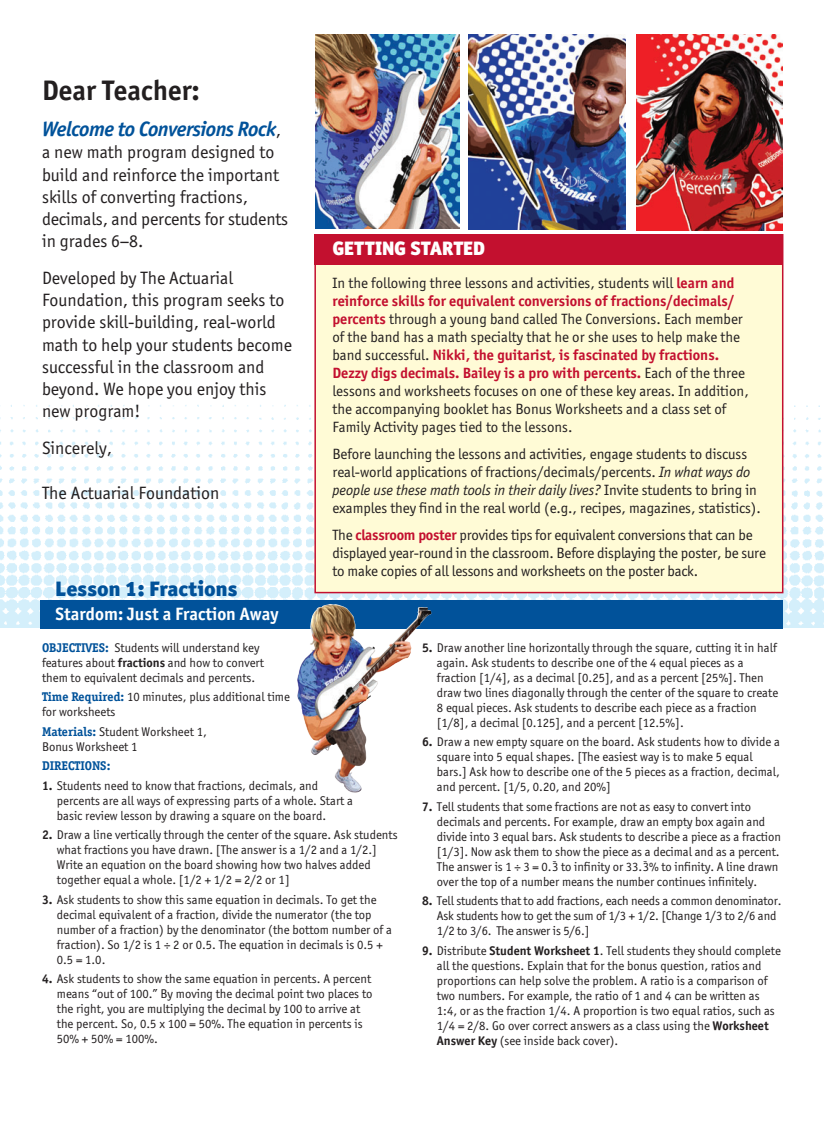
<style>
.page{position:relative;width:824px;height:1121px;background:#fff}
.page>*{position:absolute;margin:0;border:0;box-sizing:border-box;transform-origin:0 0}
.t1{font:700 28.5px "Officina Sans";color:#231f20}
.t2{font:italic 700 21px "Officina Sans";letter-spacing:-.025em;color:#01529a}
.t3{font:900 21px "Officina San ITC";color:#01529a}
.t4{font:900 19.5px "Officina San ITC";letter-spacing:-.005em;color:#fff}
.t5{font:18px/22.2px "Officina Sans";color:#231f20}
.t6{font:700 18px "Officina Sans";color:#fff}
.t7{font:15px/18px "Officina Sans";letter-spacing:-.005em;color:#231f20}
.t8{font:12.75px/15px "Officina Sans";color:#231f20}
.t9{font:700 12.75px "Officina Serif";color:#01529a}
.s1{font-weight:400;font-style:normal;font-size:18px;color:#231f20}
.s2{font-weight:700;color:#c3102f}
.s3{font-style:italic}
.s4{font-family:"Officina Serif";font-weight:700;color:#01529a}
.s5{font-weight:700}
.s6{font-family:"Officina Serif";font-weight:700}
</style>
<div class="page">
<img style="left:0;top:386px;width:824px;height:242px">
<div style="left:315px;top:235px;width:467px;height:357px;background:#fffbd6"></div>
<div style="left:314px;top:234px;width:469px;height:359px;border:2px solid #c3102f"></div>
<div style="left:315px;top:234px;width:466px;height:30px;background:#c3102f"></div>
<img style="left:315px;top:35px;width:145px;height:193px">
<img style="left:468px;top:35px;width:157px;height:195px">
<img style="left:636px;top:35px;width:146px;height:195px">
<div style="left:40px;top:600px;width:743px;height:29px;background:#01529a"></div>
<img style="left:310px;top:604px;width:121px;height:188px">
<h1 class="t1" style="left:42px;top:74px;width:159px">Dear Teacher:</h1>
<h2 class="t2" style="left:42px;top:117px;width:240px">Welcome to Conversions Rock<span class="s1">,</span></h2>
<h3 class="t5" style="left:42px;top:141px;width:248px">a new math program designed to build and reinforce the important skills of converting fractions, decimals, and percents for students in grades 6–8.</h3>
<h3 class="t5" style="left:42px;top:267px;width:251px">Developed by The Actuarial<br>Foundation, this program seeks to provide skill-building, real-world math to help your students become successful in the classroom and beyond. We hope you enjoy this new program!</h3>
<h3 class="t5" style="left:42px;top:437px;width:71px">Sincerely,</h3>
<h3 class="t5" style="left:42px;top:481px;width:179px">The Actuarial Foundation</h3>
<h2 class="t3" style="left:56px;top:582px;width:183px">Lesson 1: Fractions</h2>
<h3 class="t6" style="left:56px;top:603px;width:224px">Stardom: Just a Fraction Away</h3>
<h3 class="t4" style="left:332px;top:242px;width:154px">GETTING STARTED</h3>
<p class="t7" style="left:332px;top:273px;width:418px">In the following three lessons and activities, students will <span class="s2">learn and reinforce skills for equivalent conversions of fractions/decimals/ percents</span> through a young band called The Conversions. Each member of the band has a math specialty that he or she uses to help make the band successful. <span class="s2">Nikki, the guitarist, is fascinated by fractions.<br>Dezzy digs decimals. Bailey is a pro with percents.</span> Each of the three lessons and worksheets focuses on one of these key areas. In addition, the accompanying booklet has Bonus Worksheets and a class set of Family Activity pages tied to the lessons.</p>
<p class="t7" style="left:332px;top:444px;width:430px">Before launching the lessons and activities, engage students to discuss real-world applications of fractions/decimals/percents. <span class="s3">In what ways do people use these math tools in their daily lives?</span> Invite students to bring in examples they find in the real world (e.g., recipes, magazines, statistics).</p>
<p class="t7" style="left:332px;top:525px;width:435px">The <span class="s2">classroom poster</span> provides tips for equivalent conversions that can be displayed year-round in the classroom. Before displaying the poster, be sure to make copies of all lessons and worksheets on the poster back.</p>
<p class="t8" style="left:42px;top:639px;width:223px"><span class="s4">OBJECTIVES:</span> Students will understand key features about <span class="s5">fractions</span> and how to convert them to equivalent decimals and percents.</p>
<p class="t8" style="left:42px;top:689px;width:249px"><span class="s4">Time Required:</span> 10 minutes, plus additional time for worksheets</p>
<p class="t8" style="left:42px;top:723px;width:166px"><span class="s4">Materials:</span> Student Worksheet 1,<br>Bonus Worksheet 1</p>
<p class="t9" style="left:42px;top:758px;width:70px">DIRECTIONS:</p>
<p class="t8" style="left:57px;top:777px;width:298px;text-indent:-15px"><span class="s6">1.</span> Students need to know that fractions, decimals, and percents are all ways of expressing parts of a whole. Start a basic review lesson by drawing a square on the board.</p>
<p class="t8" style="left:57px;top:827px;width:342px;text-indent:-15px"><span class="s6">2.</span> Draw a line vertically through the center of the square. Ask students what fractions you have drawn. [The answer is a 1/2 and a 1/2.] Write an equation on the board showing how two halves added together equal a whole. [1/2 + 1/2 = 2/2 or 1]</p>
<p class="t8" style="left:57px;top:891px;width:336px;text-indent:-15px"><span class="s6">3.</span> Ask students to show this same equation in decimals. To get the decimal equivalent of a fraction, divide the numerator (the top number of a fraction) by the denominator (the bottom number of a fraction). So 1/2 is 1 ÷ 2 or 0.5. The equation in decimals is 0.5 + 0.5 = 1.0.</p>
<p class="t8" style="left:57px;top:971px;width:317px;text-indent:-15px"><span class="s6">4.</span> Ask students to show the same equation in percents. A percent means “out of 100.” By moving the decimal point two places to the right, you are multiplying the decimal by 100 to arrive at the percent. So, 0.5 x 100 = 50%. The equation in percents is 50% + 50% = 100%.</p>
<p class="t8" style="left:437px;top:639px;width:343px;text-indent:-15px"><span class="s6">5.</span> Draw another line horizontally through the square, cutting it in half again. Ask students to describe one of the 4 equal pieces as a fraction [1/4], as a decimal [0.25], and as a percent [25%]. Then draw two lines diagonally through the center of the square to create 8 equal pieces. Ask students to describe each piece as a fraction [1/8], a decimal [0.125], and a percent [12.5%].</p>
<p class="t8" style="left:437px;top:734px;width:344px;text-indent:-15px"><span class="s6">6.</span> Draw a new empty square on the board. Ask students how to divide a square into 5 equal shapes. [The easiest way is to make 5 equal bars.] Ask how to describe one of the 5 pieces as a fraction, decimal, and percent. [1/5, 0.20, and 20%]</p>
<p class="t8" style="left:437px;top:798px;width:345px;text-indent:-15px"><span class="s6">7.</span> Tell students that some fractions are not as easy to convert into decimals and percents. For example, draw an empty box again and divide into 3 equal bars. Ask students to describe a piece as a fraction [1/3]. Now ask them to show the piece as a decimal and as a percent.<br>The answer is 1 ÷ 3 = 0.<sup>¯</sup>3 to infinity or 33.<sup>¯</sup>3% to infinity. A line drawn over the top of a number means the number continues infinitely.</p>
<p class="t8" style="left:437px;top:893px;width:346px;text-indent:-15px"><span class="s6">8.</span> Tell students that to add fractions, each needs a common denominator.<br>Ask students how to get the sum of 1/3 + 1/2. [Change 1/3 to 2/6 and<br>1/2 to 3/6. The answer is 5/6.]</p>
<p class="t8" style="left:437px;top:942px;width:345px;text-indent:-15px"><span class="s6">9.</span> Distribute <span class="s5">Student Worksheet 1</span>. Tell students they should complete all the questions. Explain that for the bonus question, ratios and proportions can help solve the problem. A ratio is a comparison of two numbers. For example, the ratio of 1 and 4 can be written as 1:4, or as the fraction 1/4. A proportion is two equal ratios, such as 1/4 = 2/8. Go over correct answers as a class using the <span class="s5">Worksheet Answer Key</span> (see inside back cover).</p>
</div>
